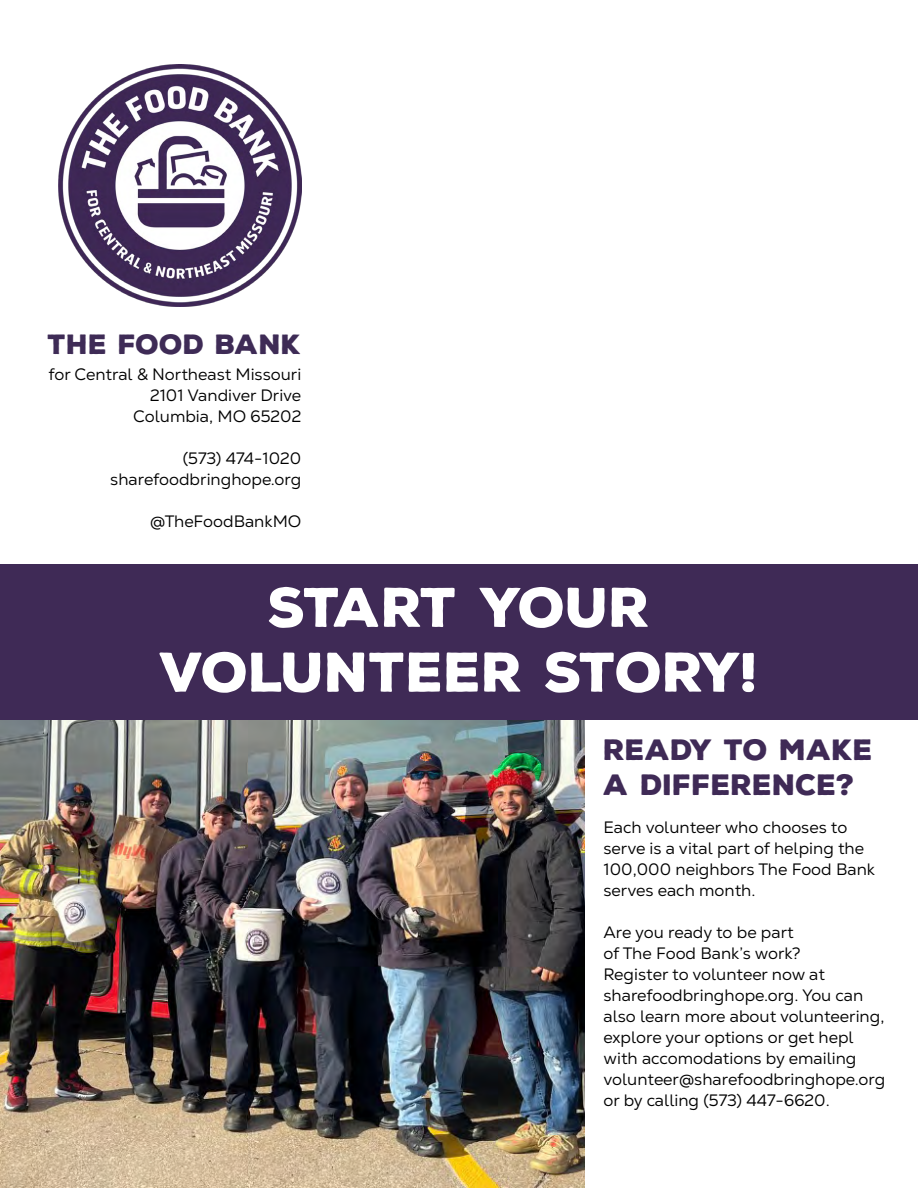
<style>
.page{position:relative;width:918px;height:1188px;background:#fff}
.page>*{position:absolute;margin:0;border:0;box-sizing:border-box;transform-origin:0 0}
.t1{font:900 54px/64.8px "Nexa Rust Sans";color:#fff;text-align:center}
.t2{font:900 28.5px/34.2px "Nexa Rust Sans";color:#3f2a56}
.t3{font:900 27px "Nexa Rust Sans";color:#3e2b56}
.t4{font:16.5px/21px "Nexa Text";color:#000}
</style>
<div class="page">
<img style="left:0;top:719px;width:585px;height:469px">
<div style="left:0;top:564px;width:918px;height:155px;background:#3f2a56"></div>
<img style="left:59px;top:64px;width:242px;height:243px">
<h3 class="t3" style="left:48px;top:326px;width:255px">THE FOOD BANK</h3>
<p class="t4" style="left:49px;top:364px;width:254px;text-align:right">for Central &amp; Northeast Missouri<br>2101 Vandiver Drive<br>Columbia, MO 65202</p>
<p class="t4" style="left:110px;top:448px;width:192px;text-align:right">(573) 474-1020 sharefoodbringhope.org</p>
<p class="t4" style="left:150px;top:511px;width:153px">@TheFoodBankMO</p>
<h1 class="t1" style="left:159px;top:575px;width:601px">START YOUR<br>VOLUNTEER STORY!</h1>
<h2 class="t2" style="left:603px;top:733px;width:271px">READY TO MAKE<br>A DIFFERENCE?</h2>
<p class="t4" style="left:603px;top:817px;width:273px">Each volunteer who chooses to serve is a vital part of helping the<br>100,000 neighbors The Food Bank serves each month.</p>
<p class="t4" style="left:603px;top:922px;width:283px">Are you ready to be part<br>of The Food Bank’s work?<br>Register to volunteer now at sharefoodbringhope.org. You can also learn more about volunteering, explore your options or get hepl with accomodations by emailing volunteer@sharefoodbringhope.org or by calling (573) 447-6620.</p>
</div>
